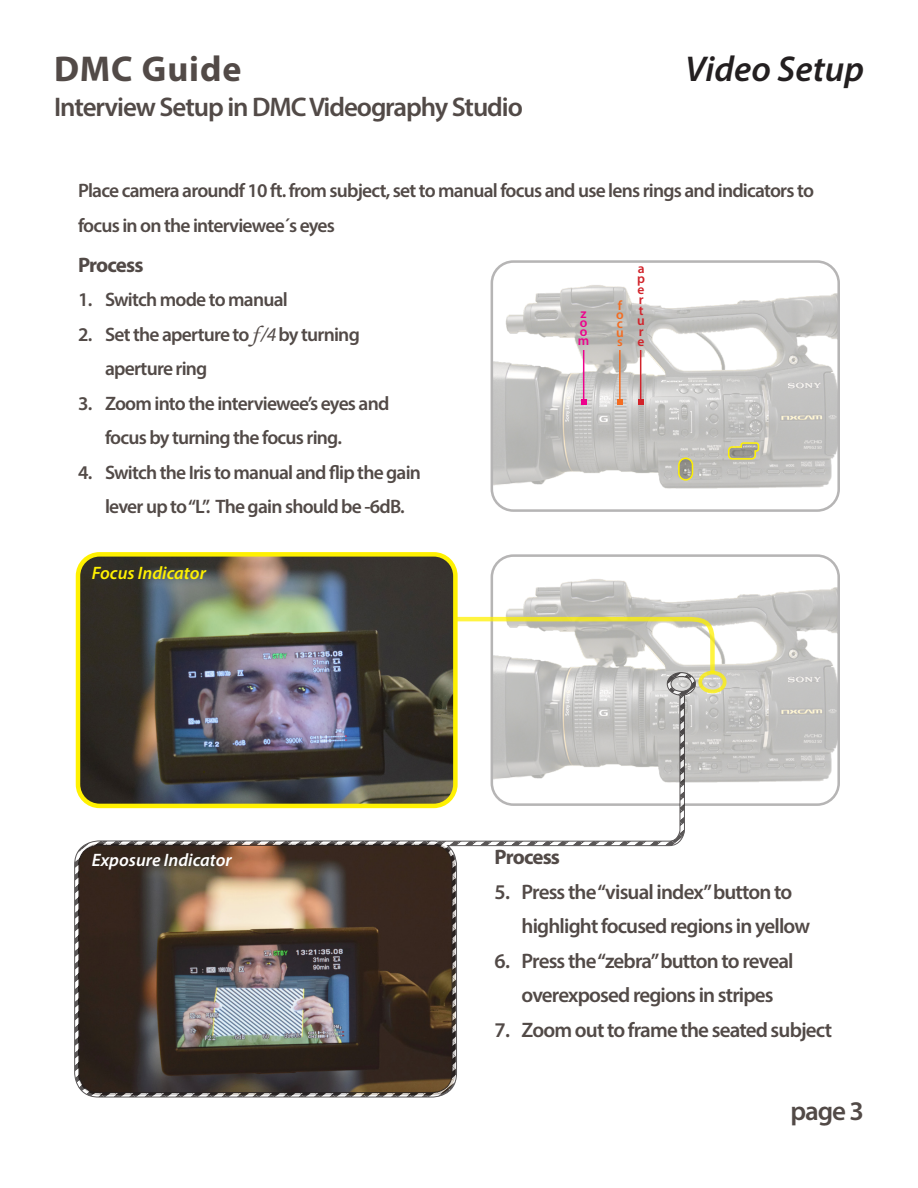
<style>
.page{position:relative;width:918px;height:1188px;background:#fff}
.page>*{position:absolute;margin:0;border:0;box-sizing:border-box;transform-origin:0 0}
.t1{font:italic 600 36px "Myriad Pro";color:#231f20}
.t2{font:700 36px "Myriad Pro";letter-spacing:.025em;color:#524a47}
.t3{font:600 27px "Myriad Pro";letter-spacing:-.04em;color:#524a47}
.t4{font:600 21px/34.5px "Myriad Pro";letter-spacing:-.04em;color:#524a47}
.Paragraph_Style_1{font:700 21px "Myriad Pro";letter-spacing:-.045em;color:#524a47}
.t5{font:600 19.5px/34.5px "Myriad Pro";letter-spacing:-.04em;color:#524a47}
.t6{font:italic 600 18px "Myriad Pro";color:#fff}
.t7{font:italic 600 18px "Myriad Pro";color:#fff101}
.t8{font:600 13.5px/10.5px "Myriad Pro";color:#d1232a;text-align:justify}
.t9{font:600 13.5px "Myriad Pro";color:#f36c21}
.t10{font:600 13.5px "Myriad Pro";color:#ed028c}
.s1{font-family:"Monotype Corsiva";font-weight:400;font-size:22.5px}
.s2{font-weight:400;font-style:italic}
</style>
<div class="page">
<img style="left:81px;top:557px;width:372px;height:58px">
<div style="left:76px;top:552px;width:382px;height:256px;border:4px solid #fff101;border-radius:22px"></div>
<img style="left:492px;top:561px;width:344px;height:241px">
<div style="left:491px;top:554px;width:349px;height:252px;border:3px solid #231f20;border-radius:22px"></div>
<img style="left:492px;top:267px;width:344px;height:241px">
<div style="left:491px;top:260px;width:349px;height:252px;border:3px solid #231f20;border-radius:22px"></div>
<div style="left:698px;top:671px;width:29px;height:22px;border:4px solid #fff101;border-radius:50%"></div>
<svg style="left:75px;top:615px;width:641px;height:191px"></svg>
<img style="left:74px;top:672px;width:622px;height:425px">
<hr style="left:583px;top:350px;width:1px;height:52px;background:#ed028c">
<svg style="left:581px;top:399px;width:6px;height:6px"></svg>
<hr style="left:619px;top:350px;width:2px;height:52px;background:#f36c21">
<svg style="left:617px;top:399px;width:6px;height:6px"></svg>
<hr style="left:640px;top:350px;width:1px;height:52px;background:#d1232a">
<svg style="left:638px;top:399px;width:6px;height:6px"></svg>
<svg style="left:727px;top:442px;width:33px;height:18px"></svg>
<img style="left:679px;top:458px;width:13px;height:22px">
<div style="left:678px;top:458px;width:15px;height:23px;border:2px solid #fff101;border-radius:7px"></div>
<h1 class="t2" style="left:54px;top:45px;width:189px">DMC Guide</h1>
<h2 class="t3" style="left:54px;top:89px;width:470px">Interview Setup in DMC Videography Studio</h2>
<p class="t1" style="left:685px;top:46px;width:180px">Video Setup</p>
<p class="t5" style="left:78px;top:173px;width:738px">Place camera aroundf 10 ft. from subject, set to manual focus and use lens rings and indicators to focus in on the interviewee´s eyes</p>
<p class="Paragraph_Style_1" style="left:78px;top:251px;width:67px">Process</p>
<p class="t5" style="left:78px;top:282px;width:211px">1. Switch mode to manual</p>
<p class="t5" style="left:105px;top:317px;width:256px;text-indent:-27px">2. Set the aperture to<span class="s1">f</span><span class="s2">/4</span> by turning aperture ring</p>
<p class="t5" style="left:105px;top:386px;width:286px;text-indent:-27px">3. Zoom into the interviewee’s eyes and focus by turning the focus ring.</p>
<p class="t5" style="left:78px;top:455px;width:345px;text-align:center">4. Switch the Iris to manual and flip the gain lever up to “L”. The gain should be -6dB.</p>
<p class="t7" style="left:92px;top:561px;width:116px">Focus Indicator</p>
<p class="t10" style="left:581px;top:305px;width:8px">z</p>
<p class="t10" style="left:580px;top:314px;width:9px">o</p>
<p class="t10" style="left:580px;top:323px;width:9px">o</p>
<p class="t10" style="left:578px;top:332px;width:13px">m</p>
<p class="t9" style="left:618px;top:297px;width:6px">f</p>
<p class="t9" style="left:616px;top:306px;width:9px">o</p>
<p class="t9" style="left:617px;top:315px;width:8px">c</p>
<p class="t9" style="left:616px;top:324px;width:9px">u</p>
<p class="t9" style="left:617px;top:333px;width:7px">s</p>
<p class="t8" style="left:637px;top:263px;width:9px">a p e r t u r e</p>
<p class="t6" style="left:92px;top:849px;width:142px">Exposure Indicator</p>
<p class="Paragraph_Style_1" style="left:495px;top:843px;width:67px">Process</p>
<p class="t4" style="left:522px;top:874px;width:290px;text-indent:-27px">5. Press the “visual index” button to highlight focused regions in yellow</p>
<p class="t4" style="left:495px;top:943px;width:301px;text-align:center">6. Press the “zebra” button to reveal overexposed regions in stripes</p>
<p class="t4" style="left:495px;top:1012px;width:339px">7. Zoom out to frame the seated subject</p>
<h2 class="t3" style="left:790px;top:1094px;width:75px">page 3</h2>
</div>
